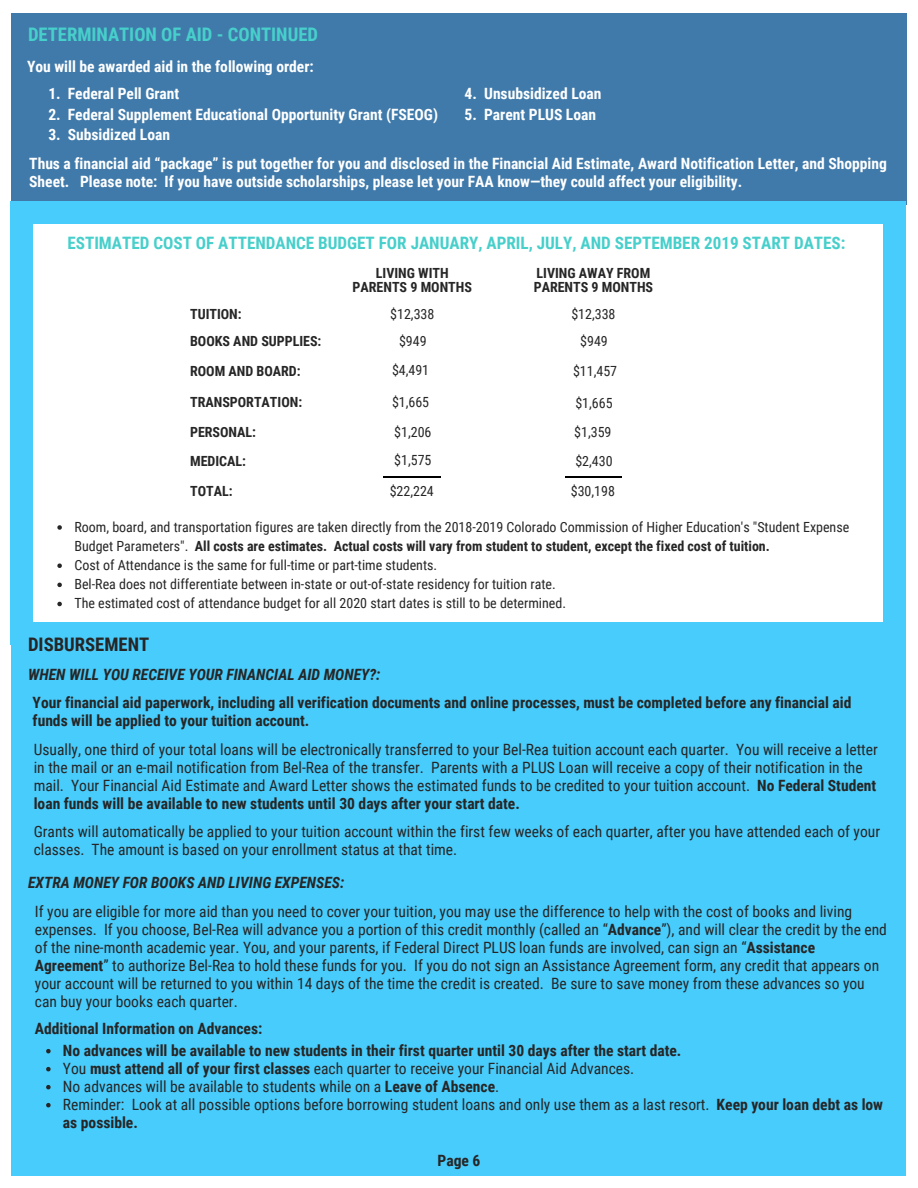
<style>
.page{position:relative;width:918px;height:1188px;background:#fff}
.page>*{position:absolute;margin:0;border:0;box-sizing:border-box;transform-origin:0 0}
.t1{font:700 18.75px "Roboto Condensed";color:#47cfcb}
.t2{font:700 18.75px "Roboto Condensed";color:#262626}
.t3{font:700 17.1px "Roboto Condensed";color:#47cfcb}
.t4{font:15.6px/18px "Roboto Condensed";color:#262626}
.t5{font:700 15.6px/18px "Roboto Condensed";color:#fff}
.t6{font:700 15.6px/18px "Roboto Condensed";color:#262626}
.t7{font:italic 700 15.6px "Roboto Condensed";color:#262626}
.t8{font:13.95px/19.2px "Roboto Condensed";color:#262626}
.t9{font:700 13.95px/13.5px "Roboto Condensed";color:#262626}
.s1{font-weight:700}
</style>
<div class="page">
<div style="left:11px;top:14px;width:896px;height:191px;background:#407aaa"></div>
<div style="left:883px;top:622px;width:23px;height:23px;background:#48ccfc"></div>
<div style="left:10px;top:223px;width:23px;height:401px;background:#48ccfc"></div>
<div style="left:10px;top:622px;width:23px;height:23px;background:#48ccfc"></div>
<div style="left:883px;top:223px;width:23px;height:401px;background:#48ccfc"></div>
<div style="left:31px;top:622px;width:854px;height:23px;background:#48ccfc"></div>
<div style="left:883px;top:201px;width:23px;height:23px;background:#48ccfc"></div>
<div style="left:10px;top:201px;width:23px;height:23px;background:#48ccfc"></div>
<div style="left:31px;top:201px;width:854px;height:23px;background:#48ccfc"></div>
<svg style="left:57px;top:525px;width:5px;height:5px"></svg>
<svg style="left:57px;top:563px;width:5px;height:5px"></svg>
<svg style="left:57px;top:583px;width:5px;height:4px"></svg>
<svg style="left:57px;top:602px;width:5px;height:4px"></svg>
<div style="left:11px;top:636px;width:895px;height:540px;background:#48ccfc"></div>
<svg style="left:46px;top:1049px;width:5px;height:4px"></svg>
<svg style="left:46px;top:1067px;width:5px;height:4px"></svg>
<svg style="left:46px;top:1085px;width:5px;height:4px"></svg>
<svg style="left:46px;top:1103px;width:5px;height:4px"></svg>
<hr style="left:390px;top:477px;width:43px;height:1px;background:#000">
<hr style="left:571px;top:477px;width:43px;height:1px;background:#000">
<p class="t1" style="left:28px;top:23px;width:291px">DETERMINATION OF AID - CONTINUED</p>
<p class="t5" style="left:27px;top:58px;width:288px">You will be awarded aid in the following order:</p>
<p class="t5" style="left:48px;top:85px;width:133px">1. Federal Pell Grant</p>
<p class="t5" style="left:48px;top:105px;width:391px">2. Federal Supplement Educational Opportunity Grant (FSEOG)</p>
<p class="t5" style="left:48px;top:125px;width:123px">3. Subsidized Loan</p>
<p class="t5" style="left:465px;top:85px;width:138px">4. Unsubsidized Loan</p>
<p class="t5" style="left:465px;top:105px;width:133px">5. Parent PLUS Loan</p>
<p class="t5" style="left:29px;top:155px;width:859px">Thus a financial aid “package” is put together for you and disclosed in the Financial Aid Estimate, Award Notification Letter, and Shopping<br>Sheet. Please note: If you have outside scholarships, please let your FAA know—they could affect your eligibility.</p>
<p class="t3" style="left:67px;top:233px;width:780px">ESTIMATED COST OF ATTENDANCE BUDGET FOR JANUARY, APRIL, JULY, AND SEPTEMBER 2019 START DATES:</p>
<p class="t9" style="left:190px;top:307px;width:53px">TUITION:</p>
<p class="t9" style="left:190px;top:334px;width:133px">BOOKS AND SUPPLIES:</p>
<p class="t9" style="left:190px;top:365px;width:112px">ROOM AND BOARD:</p>
<p class="t9" style="left:190px;top:387px;width:114px;line-height:30.3px">TRANSPORTATION:<br>PERSONAL:</p>
<p class="t9" style="left:353px;top:267px;width:121px;text-align:center">LIVING WITH<br>PARENTS 9 MONTHS</p>
<p class="t9" style="left:534px;top:267px;width:121px">LIVING AWAY FROM<br>PARENTS 9 MONTHS</p>
<p class="t8" style="left:571px;top:305px;width:46px">$12,338</p>
<p class="t8" style="left:399px;top:332px;width:29px">$949</p>
<p class="t8" style="left:580px;top:332px;width:29px">$949</p>
<p class="t8" style="left:392px;top:361px;width:39px">$4,491</p>
<p class="t8" style="left:573px;top:362px;width:46px">$11,457</p>
<p class="t8" style="left:392px;top:392px;width:39px">$1,665</p>
<p class="t8" style="left:575px;top:393px;width:39px">$1,665</p>
<p class="t8" style="left:394px;top:423px;width:39px">$1,206</p>
<p class="t8" style="left:574px;top:423px;width:39px">$1,359</p>
<p class="t8" style="left:390px;top:305px;width:46px">$12,338</p>
<p class="t9" style="left:190px;top:455px;width:57px">MEDICAL:</p>
<p class="t8" style="left:394px;top:451px;width:39px">$1,575</p>
<p class="t8" style="left:575px;top:452px;width:39px">$2,430</p>
<p class="t9" style="left:190px;top:484px;width:44px">TOTAL:</p>
<p class="t8" style="left:390px;top:481px;width:46px">$22,224</p>
<p class="t8" style="left:571px;top:481px;width:46px">$30,198</p>
<p class="t8" style="left:74px;top:518px;width:776px">Room, board, and transportation figures are taken directly from the 2018-2019 Colorado Commission of Higher Education's "Student Expense Budget Parameters". <span class="s1">All costs are estimates. Actual costs will vary from student to student, except the fixed cost of tuition.<br></span>Cost of Attendance is the same for full-time or part-time students.<br>Bel-Rea does not differentiate between in-state or out-of-state residency for tuition rate.<br>The estimated cost of attendance budget for all 2020 start dates is still to be determined.</p>
<p class="t2" style="left:28px;top:633px;width:123px">DISBURSEMENT</p>
<p class="t7" style="left:28px;top:666px;width:354px">WHEN WILL YOU RECEIVE YOUR FINANCIAL AID MONEY?:</p>
<p class="t6" style="left:33px;top:694px;width:820px">Your financial aid paperwork, including all verification documents and online processes, must be completed before any financial aid funds will be applied to your tuition account.</p>
<p class="t4" style="left:34px;top:741px;width:846px">Usually, one third of your total loans will be electronically transferred to your Bel-Rea tuition account each quarter. You will receive a letter in the mail or an e-mail notification from Bel-Rea of the transfer. Parents with a PLUS Loan will receive a copy of their notification in the mail. Your Financial Aid Estimate and Award Letter shows the estimated funds to be credited to your tuition account. <span class="s1">No Federal Student loan funds will be available to new students until 30 days after your start date.</span></p>
<p class="t4" style="left:34px;top:823px;width:848px">Grants will automatically be applied to your tuition account within the first few weeks of each quarter, after you have attended each of your classes. The amount is based on your enrollment status at that time.</p>
<p class="t7" style="left:28px;top:874px;width:318px">EXTRA MONEY FOR BOOKS AND LIVING EXPENSES:</p>
<p class="t4" style="left:35px;top:903px;width:854px">If you are eligible for more aid than you need to cover your tuition, you may use the difference to help with the cost of books and living expenses. If you choose, Bel-Rea will advance you a portion of this credit monthly (called an “<span class="s1">Advance</span>”), and will clear the credit by the end of the nine-month academic year. You, and your parents, if Federal Direct PLUS loan funds are involved, can sign an “<span class="s1">Assistance Agreement</span>” to authorize Bel-Rea to hold these funds for you. If you do not sign an Assistance Agreement form, any credit that appears on your account will be returned to you within 14 days of the time the credit is created. Be sure to save money from these advances so you can buy your books each quarter.</p>
<p class="t6" style="left:63px;top:1017px;width:620px;line-height:22px;text-indent:-28px">Additional Information on Advances:<br>No advances will be available to new students in their first quarter until 30 days after the start date.</p>
<p class="t4" style="left:63px;top:1059px;width:822px">You <span class="s1">must attend all of your first classes</span> each quarter to receive your Financial Aid Advances.<br>No advances will be available to students while on a <span class="s1">Leave of Absence</span>.<br>Reminder: Look at all possible options before borrowing student loans and only use them as a last resort. <span class="s1">Keep your loan debt as low as possible.</span></p>
<p class="t6" style="left:438px;top:1152px;width:44px">Page 6</p>
</div>
